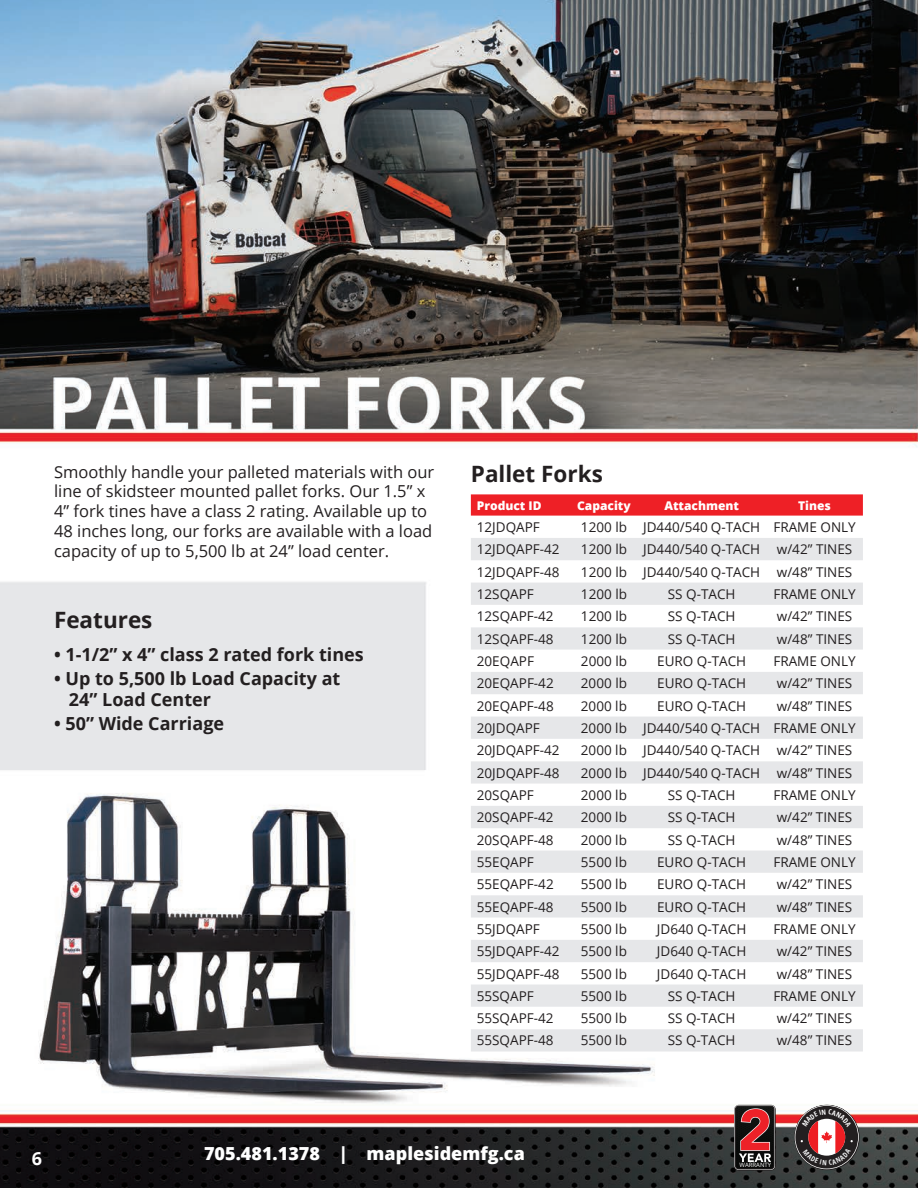
<style>
.page{position:relative;width:918px;height:1188px;background:#fff}
.page>*{position:absolute;margin:0;border:0;box-sizing:border-box;transform-origin:0 0}
.t1{font:700 22.5px "Open Sans";color:#231f20}
.t2{font:700 18px/21px "Open Sans";color:#231f20}
.t3{font:800 18px "Open Sans";color:#fff}
.t4{font:700 18px "Open Sans";color:#fff}
.t5{font:16.5px/19.8px "Open Sans";color:#231f20}
.t6{font:13.5px "Open Sans";color:#231f20}
.t7{font:800 12px "Open Sans";color:#fff}
.t8{font:6px "Open Sans";color:#fff}
</style>
<div class="page">
<img style="left:0;top:0;width:918px;height:1188px">
<svg style="left:734px;top:1105px;width:42px;height:66px"></svg>
<svg style="left:734px;top:1105px;width:41px;height:65px"></svg>
<div style="left:735px;top:1106px;width:40px;height:63px;background:#181717;border-radius:4px"></div>
<div style="left:736px;top:1107px;width:37px;height:61px;background:#040503;border-radius:3px"></div>
<svg style="left:739px;top:1108px;width:32px;height:54px"></svg>
<svg style="left:471px;top:494px;width:392px;height:22px;background:#ee282d"></svg>
<svg style="left:471px;top:538px;width:392px;height:514px;fill:#e6e7e9"></svg>
<svg style="left:471px;top:605px;width:392px;height:424px"></svg>
<svg style="left:795px;top:1105px;width:64px;height:64px"></svg>
<p class="t5" style="left:54px;top:461px;width:382px">Smoothly handle your palleted materials with our line of skidsteer mounted pallet forks. Our 1.5” x 4” fork tines have a class 2 rating. Available up to 48 inches long, our forks are available with a load capacity of up to 5,500 lb at 24” load center.</p>
<h1 class="t1" style="left:54px;top:604px;width:100px">Features</h1>
<h2 class="t2" style="left:54px;top:643px;width:311px">• 1-1/2” x 4” class 2 rated fork tines</h2>
<h2 class="t2" style="left:69px;top:667px;width:273px;text-indent:-15px">• Up to 5,500 lb Load Capacity at<br>24” Load Center</h2>
<h2 class="t2" style="left:54px;top:712px;width:172px">• 50” Wide Carriage</h2>
<h1 class="t1" style="left:471px;top:458px;width:133px">Pallet Forks</h1>
<p class="t7" style="left:477px;top:496px;width:66px">Product ID</p>
<p class="t7" style="left:577px;top:496px;width:55px">Capacity</p>
<p class="t7" style="left:664px;top:496px;width:76px">Attachment</p>
<p class="t7" style="left:798px;top:496px;width:34px">Tines</p>
<p class="t6" style="left:477px;top:518px;width:65px">12JDQAPF</p>
<p class="t6" style="left:581px;top:518px;width:276px">1200 lb JD440/540 Q-TACH FRAME ONLY</p>
<p class="t6" style="left:477px;top:540px;width:84px">12JDQAPF-42</p>
<p class="t6" style="left:581px;top:540px;width:273px">1200 lb JD440/540 Q-TACH w/42” TINES</p>
<p class="t6" style="left:477px;top:562px;width:84px">12JDQAPF-48</p>
<p class="t6" style="left:581px;top:562px;width:273px">1200 lb JD440/540 Q-TACH w/48” TINES</p>
<p class="t6" style="left:477px;top:585px;width:59px">12SQAPF</p>
<p class="t6" style="left:581px;top:585px;width:48px">1200 lb</p>
<p class="t6" style="left:668px;top:585px;width:69px">SS Q-TACH</p>
<p class="t6" style="left:773px;top:585px;width:84px">FRAME ONLY</p>
<p class="t6" style="left:477px;top:607px;width:78px">12SQAPF-42</p>
<p class="t6" style="left:581px;top:607px;width:48px">1200 lb</p>
<p class="t6" style="left:668px;top:607px;width:69px">SS Q-TACH</p>
<p class="t6" style="left:777px;top:607px;width:77px">w/42” TINES</p>
<p class="t6" style="left:477px;top:629px;width:78px">12SQAPF-48</p>
<p class="t6" style="left:581px;top:629px;width:48px">1200 lb</p>
<p class="t6" style="left:668px;top:629px;width:69px">SS Q-TACH</p>
<p class="t6" style="left:777px;top:629px;width:77px">w/48” TINES</p>
<p class="t6" style="left:477px;top:652px;width:59px">20EQAPF</p>
<p class="t6" style="left:581px;top:652px;width:48px">2000 lb</p>
<p class="t6" style="left:657px;top:652px;width:91px">EURO Q-TACH</p>
<p class="t6" style="left:773px;top:652px;width:84px">FRAME ONLY</p>
<p class="t6" style="left:477px;top:674px;width:78px">20EQAPF-42</p>
<p class="t6" style="left:581px;top:674px;width:48px">2000 lb</p>
<p class="t6" style="left:657px;top:674px;width:91px">EURO Q-TACH</p>
<p class="t6" style="left:777px;top:674px;width:77px">w/42” TINES</p>
<p class="t6" style="left:477px;top:696px;width:78px">20EQAPF-48</p>
<p class="t6" style="left:581px;top:696px;width:48px">2000 lb</p>
<p class="t6" style="left:657px;top:696px;width:91px">EURO Q-TACH</p>
<p class="t6" style="left:777px;top:696px;width:77px">w/48” TINES</p>
<p class="t6" style="left:477px;top:719px;width:65px">20JDQAPF</p>
<p class="t6" style="left:581px;top:719px;width:276px">2000 lb JD440/540 Q-TACH FRAME ONLY</p>
<p class="t6" style="left:477px;top:741px;width:84px">20JDQAPF-42</p>
<p class="t6" style="left:581px;top:741px;width:273px">2000 lb JD440/540 Q-TACH w/42” TINES</p>
<p class="t6" style="left:477px;top:763px;width:84px">20JDQAPF-48</p>
<p class="t6" style="left:581px;top:763px;width:273px">2000 lb JD440/540 Q-TACH w/48” TINES</p>
<p class="t6" style="left:477px;top:786px;width:59px">20SQAPF</p>
<p class="t6" style="left:581px;top:786px;width:48px">2000 lb</p>
<p class="t6" style="left:668px;top:786px;width:69px">SS Q-TACH</p>
<p class="t6" style="left:773px;top:786px;width:84px">FRAME ONLY</p>
<p class="t6" style="left:477px;top:808px;width:78px">20SQAPF-42</p>
<p class="t6" style="left:581px;top:808px;width:48px">2000 lb</p>
<p class="t6" style="left:668px;top:808px;width:69px">SS Q-TACH</p>
<p class="t6" style="left:777px;top:808px;width:77px">w/42” TINES</p>
<p class="t6" style="left:477px;top:830px;width:78px">20SQAPF-48</p>
<p class="t6" style="left:581px;top:830px;width:48px">2000 lb</p>
<p class="t6" style="left:668px;top:830px;width:69px">SS Q-TACH</p>
<p class="t6" style="left:777px;top:830px;width:77px">w/48” TINES</p>
<p class="t6" style="left:477px;top:853px;width:59px">55EQAPF</p>
<p class="t6" style="left:581px;top:853px;width:48px">5500 lb</p>
<p class="t6" style="left:657px;top:853px;width:91px">EURO Q-TACH</p>
<p class="t6" style="left:773px;top:853px;width:84px">FRAME ONLY</p>
<p class="t6" style="left:477px;top:875px;width:78px">55EQAPF-42</p>
<p class="t6" style="left:581px;top:875px;width:48px">5500 lb</p>
<p class="t6" style="left:657px;top:875px;width:91px">EURO Q-TACH</p>
<p class="t6" style="left:777px;top:875px;width:77px">w/42” TINES</p>
<p class="t6" style="left:477px;top:897px;width:78px">55EQAPF-48</p>
<p class="t6" style="left:581px;top:897px;width:48px">5500 lb</p>
<p class="t6" style="left:657px;top:897px;width:91px">EURO Q-TACH</p>
<p class="t6" style="left:777px;top:897px;width:77px">w/48” TINES</p>
<p class="t6" style="left:477px;top:920px;width:65px">55JDQAPF</p>
<p class="t6" style="left:581px;top:920px;width:48px">5500 lb</p>
<p class="t6" style="left:657px;top:920px;width:91px">JD640 Q-TACH</p>
<p class="t6" style="left:773px;top:920px;width:84px">FRAME ONLY</p>
<p class="t6" style="left:477px;top:942px;width:84px">55JDQAPF-42</p>
<p class="t6" style="left:581px;top:942px;width:48px">5500 lb</p>
<p class="t6" style="left:657px;top:942px;width:91px">JD640 Q-TACH</p>
<p class="t6" style="left:777px;top:942px;width:77px">w/42” TINES</p>
<p class="t6" style="left:477px;top:964px;width:84px">55JDQAPF-48</p>
<p class="t6" style="left:581px;top:964px;width:48px">5500 lb</p>
<p class="t6" style="left:657px;top:964px;width:91px">JD640 Q-TACH</p>
<p class="t6" style="left:777px;top:964px;width:77px">w/48” TINES</p>
<p class="t6" style="left:477px;top:987px;width:59px">55SQAPF</p>
<p class="t6" style="left:581px;top:987px;width:48px">5500 lb</p>
<p class="t6" style="left:668px;top:987px;width:69px">SS Q-TACH</p>
<p class="t6" style="left:773px;top:987px;width:84px">FRAME ONLY</p>
<p class="t6" style="left:477px;top:1009px;width:78px">55SQAPF-42</p>
<p class="t6" style="left:581px;top:1009px;width:48px">5500 lb</p>
<p class="t6" style="left:668px;top:1009px;width:69px">SS Q-TACH</p>
<p class="t6" style="left:777px;top:1009px;width:77px">w/42” TINES</p>
<p class="t6" style="left:477px;top:1031px;width:78px">55SQAPF-48</p>
<p class="t6" style="left:581px;top:1031px;width:48px">5500 lb</p>
<p class="t6" style="left:668px;top:1031px;width:69px">SS Q-TACH</p>
<p class="t6" style="left:777px;top:1031px;width:77px">w/48” TINES</p>
<h2 class="t4" style="left:32px;top:1146px;width:12px">6</h2>
<h2 class="t3" style="left:204px;top:1140px;width:322px">705.481.1378 | maplesidemfg.ca</h2>
<p class="t8" style="left:740px;top:1161px;width:33px">WARRANTY</p>
</div>
